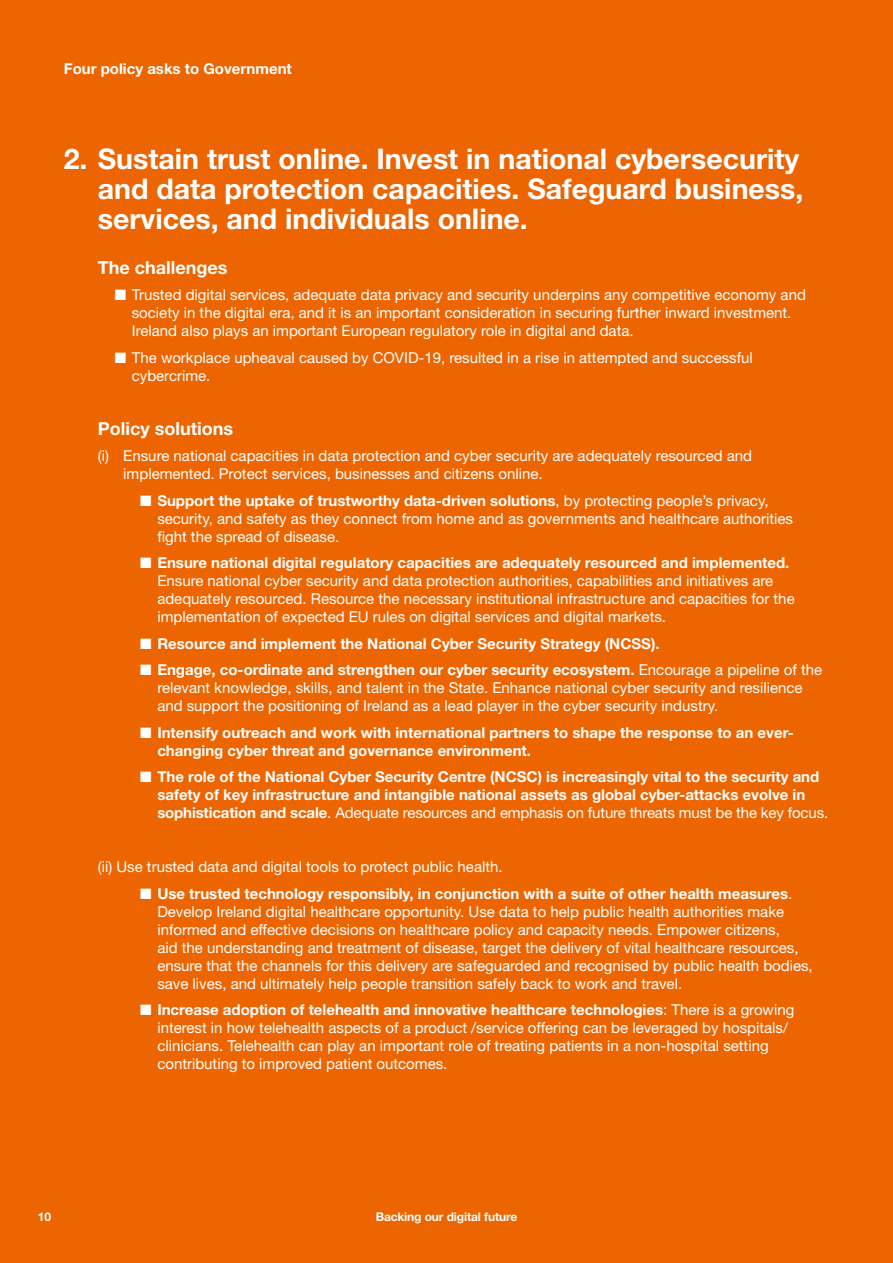
<style>
.page{position:relative;width:893px;height:1263px;background:#ec6500}
.page>*{position:absolute;margin:0;border:0;box-sizing:border-box;transform-origin:0 0}
.t1{font:700 28.5px/30px "Helvetica Neue LT Std";color:#fff}
.t2{font:700 18px "Helvetica Neue LT Std";color:#fff}
.t3{font:15px/18px "Helvetica Neue LT Std";color:#fff}
.t4{font:700 15px/18px "Helvetica Neue LT Std";color:#fff}
.t5{font:700 12px "Helvetica Neue LT Std";letter-spacing:-.01em;color:#fff}
.s1{font-weight:700}
.s2{font-weight:400}
</style>
<div class="page">
<p class="t4" style="left:64px;top:60px;width:230px">Four policy asks to Government</p>
<p class="t1" style="left:98px;top:143px;width:707px;text-indent:-34px">2. Sustain trust online. Invest in national cybersecurity and data protection capacities. Safeguard business, services, and individuals online.</p>
<p class="t2" style="left:98px;top:256px;width:131px">The challenges</p>
<p class="t3" style="left:132px;top:286px;width:676px;text-indent:-17px">■ Trusted digital services, adequate data privacy and security underpins any competitive economy and society in the digital era, and it is an important consideration in securing further inward investment.<br>Ireland also plays an important European regulatory role in digital and data.</p>
<p class="t3" style="left:132px;top:348px;width:622px;text-indent:-17px">■ The workplace upheaval caused by COVID-19, resulted in a rise in attempted and successful cybercrime.</p>
<p class="t2" style="left:98px;top:417px;width:137px">Policy solutions</p>
<p class="t3" style="left:123px;top:447px;width:630px;text-indent:-26px">(i) Ensure national capacities in data protection and cyber security are adequately resourced and implemented. Protect services, businesses and citizens online.</p>
<p class="t3" style="left:157px;top:491px;width:637px;text-indent:-17px">■ <span class="s1">Support the uptake of trustworthy data-driven solutions</span>, by protecting people’s privacy, security, and safety as they connect from home and as governments and healthcare authorities fight the spread of disease.</p>
<p class="t3" style="left:157px;top:554px;width:639px;text-indent:-17px">■ <span class="s1">Ensure national digital regulatory capacities are adequately resourced and implemented.<br></span>Ensure national cyber security and data protection authorities, capabilities and initiatives are adequately resourced. Resource the necessary institutional infrastructure and capacities for the implementation of expected EU rules on digital services and digital markets.</p>
<p class="t4" style="left:140px;top:634px;width:521px">■ Resource and implement the National Cyber Security Strategy (NCSS).</p>
<p class="t3" style="left:157px;top:661px;width:666px;text-indent:-17px">■ <span class="s1">Engage, co-ordinate and strengthen our cyber security ecosystem.</span> Encourage a pipeline of the relevant knowledge, skills, and talent in the State. Enhance national cyber security and resilience and support the positioning of Ireland as a lead player in the cyber security industry.</p>
<p class="t4" style="left:157px;top:723px;width:638px;text-indent:-17px">■ Intensify outreach and work with international partners to shape the response to an ever&shy;changing cyber threat and governance environment.</p>
<p class="t4" style="left:157px;top:768px;width:672px;text-indent:-17px">■ The role of the National Cyber Security Centre (NCSC) is increasingly vital to the security and safety of key infrastructure and intangible national assets as global cyber-attacks evolve in sophistication and scale<span class="s2">. Adequate resources and emphasis on future threats must be the key focus.</span></p>
<p class="t3" style="left:98px;top:858px;width:406px">(ii) Use trusted data and digital tools to protect public health.</p>
<p class="t3" style="left:157px;top:884px;width:657px;text-indent:-17px">■ <span class="s1">Use trusted technology responsibly, in conjunction with a suite of other health measures</span>.<br>Develop Ireland digital healthcare opportunity. Use data to help public health authorities make informed and effective decisions on healthcare policy and capacity needs. Empower citizens,<br>aid the understanding and treatment of disease, target the delivery of vital healthcare resources, ensure that the channels for this delivery are safeguarded and recognised by public health bodies, save lives, and ultimately help people transition safely back to work and travel.</p>
<p class="t3" style="left:157px;top:1001px;width:638px;text-indent:-17px">■ <span class="s1">Increase adoption of telehealth and innovative healthcare technologies</span>: There is a growing interest in how telehealth aspects of a product /service offering can be leveraged by hospitals/ clinicians. Telehealth can play an important role of treating patients in a non-hospital setting contributing to improved patient outcomes.</p>
<p class="t5" style="left:38px;top:1209px;width:15px">10</p>
<p class="t5" style="left:376px;top:1209px;width:143px">Backing our digital future</p>
</div>
